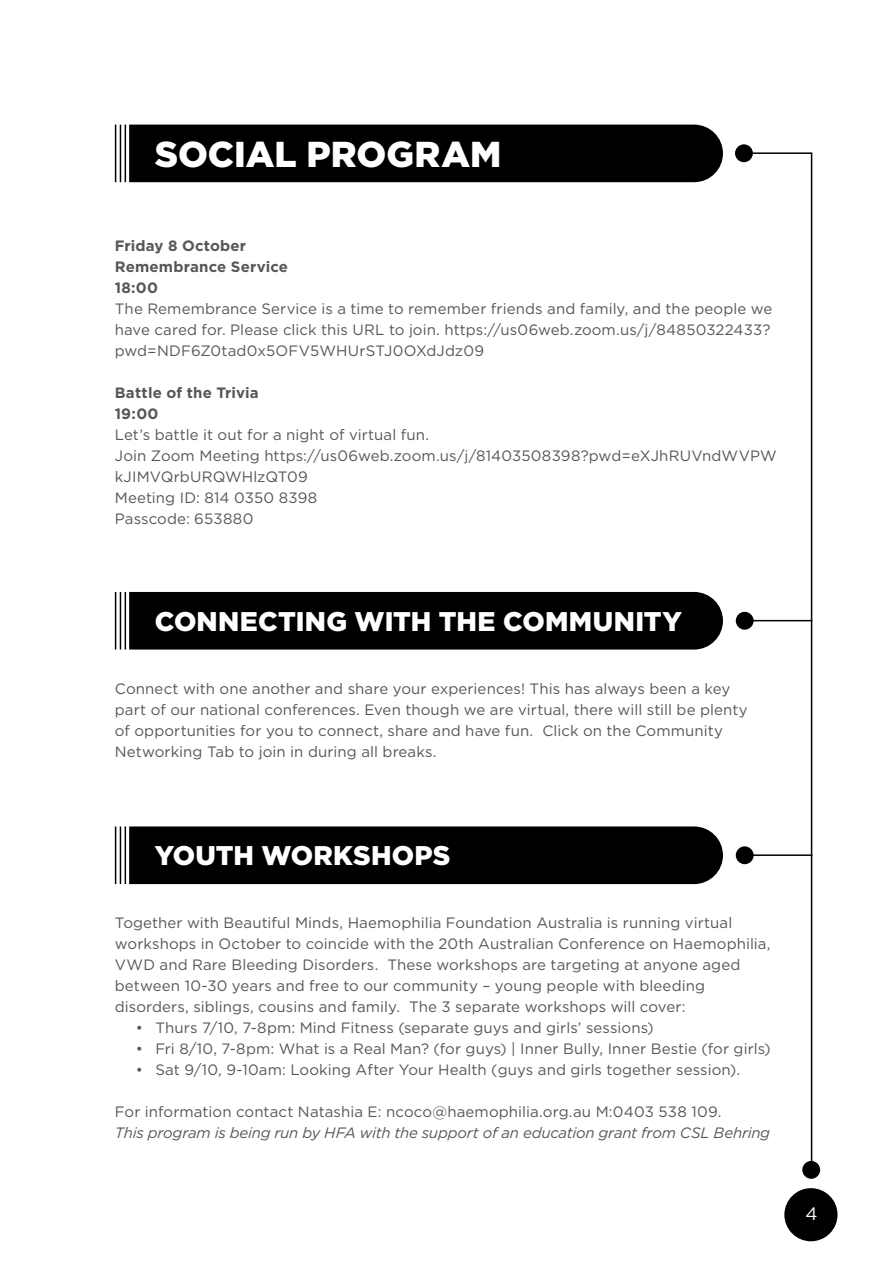
<style>
.page{position:relative;width:872px;height:1263px;background:#fff}
.page>*{position:absolute;margin:0;border:0;box-sizing:border-box;transform-origin:0 0}
.t1{font:900 36px "Gotham";color:#fff}
.t2{font:900 27px "Gotham";letter-spacing:.005em;color:#fff}
.t3{font:18px "Gotham";color:#fff}
.t4{font:15px/21px "Gotham";letter-spacing:.005em;color:#575756}
.t5{font:italic 15px "Gotham";letter-spacing:-.015em;color:#575756}
.t6{font:700 15px/21px "Gotham";letter-spacing:.01em;color:#575756}
</style>
<div class="page">
<div style="left:784px;top:1188px;width:53px;height:53px;background:#000;border-radius:50%"></div>
<div style="left:129px;top:125px;width:594px;height:57px;background:#000"></div>
<hr style="left:125px;top:125px;width:1px;height:57px;background:#000">
<hr style="left:120px;top:125px;width:1px;height:57px;background:#000">
<hr style="left:115px;top:125px;width:1px;height:57px;background:#000">
<div style="left:129px;top:592px;width:594px;height:57px;background:#000"></div>
<hr style="left:125px;top:592px;width:1px;height:57px;background:#000">
<hr style="left:120px;top:592px;width:1px;height:57px;background:#000">
<hr style="left:115px;top:592px;width:1px;height:57px;background:#000">
<div style="left:129px;top:826px;width:594px;height:58px;background:#000"></div>
<hr style="left:125px;top:826px;width:1px;height:58px;background:#000">
<hr style="left:120px;top:826px;width:1px;height:58px;background:#000">
<hr style="left:115px;top:826px;width:1px;height:58px;background:#000">
<svg style="left:742px;top:152px;width:71px;height:1013px"></svg>
<div style="left:802px;top:1161px;width:18px;height:18px;background:#000;border-radius:50%"></div>
<div style="left:735px;top:144px;width:18px;height:18px;background:#000;border-radius:50%"></div>
<hr style="left:744px;top:620px;width:68px;height:1px;background:#000">
<div style="left:735px;top:612px;width:18px;height:18px;background:#000;border-radius:50%"></div>
<hr style="left:744px;top:854px;width:68px;height:2px;background:#000">
<div style="left:735px;top:846px;width:18px;height:18px;background:#000;border-radius:50%"></div>
<h1 class="t1" style="left:155px;top:133px;width:348px">SOCIAL PROGRAM</h1>
<p class="t6" style="left:115px;top:234px;width:175px">Friday 8 October<br>Remembrance Service<br>18:00</p>
<p class="t4" style="left:115px;top:298px;width:659px">The Remembrance Service is a time to remember friends and family, and the people we have cared for. Please click this URL to join. https://us06web.zoom.us/j/84850322433? pwd=NDF6Z0tad0x5OFV5WHUrSTJ0OXdJdz09</p>
<p class="t6" style="left:115px;top:381px;width:145px">Battle of the Trivia<br>19:00</p>
<p class="t4" style="left:115px;top:424px;width:663px">Let’s battle it out for a night of virtual fun.<br>Join Zoom Meeting https://us06web.zoom.us/j/81403508398?pwd=eXJhRUVndWVPW kJIMVQrbURQWHlzQT09<br>Meeting ID: 814 0350 8398<br>Passcode: 653880</p>
<h2 class="t2" style="left:155px;top:606px;width:529px">CONNECTING WITH THE COMMUNITY</h2>
<p class="t4" style="left:115px;top:678px;width:634px">Connect with one another and share your experiences! This has always been a key part of our national conferences. Even though we are virtual, there will still be plenty of opportunities for you to connect, share and have fun. Click on the Community Networking Tab to join in during all breaks.</p>
<h2 class="t2" style="left:155px;top:839px;width:297px">YOUTH WORKSHOPS</h2>
<p class="t4" style="left:115px;top:911px;width:657px">Together with Beautiful Minds, Haemophilia Foundation Australia is running virtual workshops in October to coincide with the 20th Australian Conference on Haemophilia, VWD and Rare Bleeding Disorders. These workshops are targeting at anyone aged between 10-30 years and free to our community – young people with bleeding disorders, siblings, cousins and family. The 3 separate workshops will cover:</p>
<p class="t4" style="left:136px;top:1016px;width:519px">• Thurs 7/10, 7-8pm: Mind Fitness (separate guys and girls’ sessions)</p>
<p class="t4" style="left:136px;top:1037px;width:636px">• Fri 8/10, 7-8pm: What is a Real Man? (for guys) | Inner Bully, Inner Bestie (for girls)</p>
<p class="t4" style="left:136px;top:1058px;width:605px">• Sat 9/10, 9-10am: Looking After Your Health (guys and girls together session).</p>
<p class="t4" style="left:115px;top:1100px;width:608px">For information contact Natashia E: ncoco@haemophilia.org.au M:0403 538 109.</p>
<p class="t5" style="left:115px;top:1124px;width:657px">This program is being run by HFA with the support of an education grant from CSL Behring</p>
<p class="t3" style="left:805px;top:1204px;width:14px">4</p>
</div>
